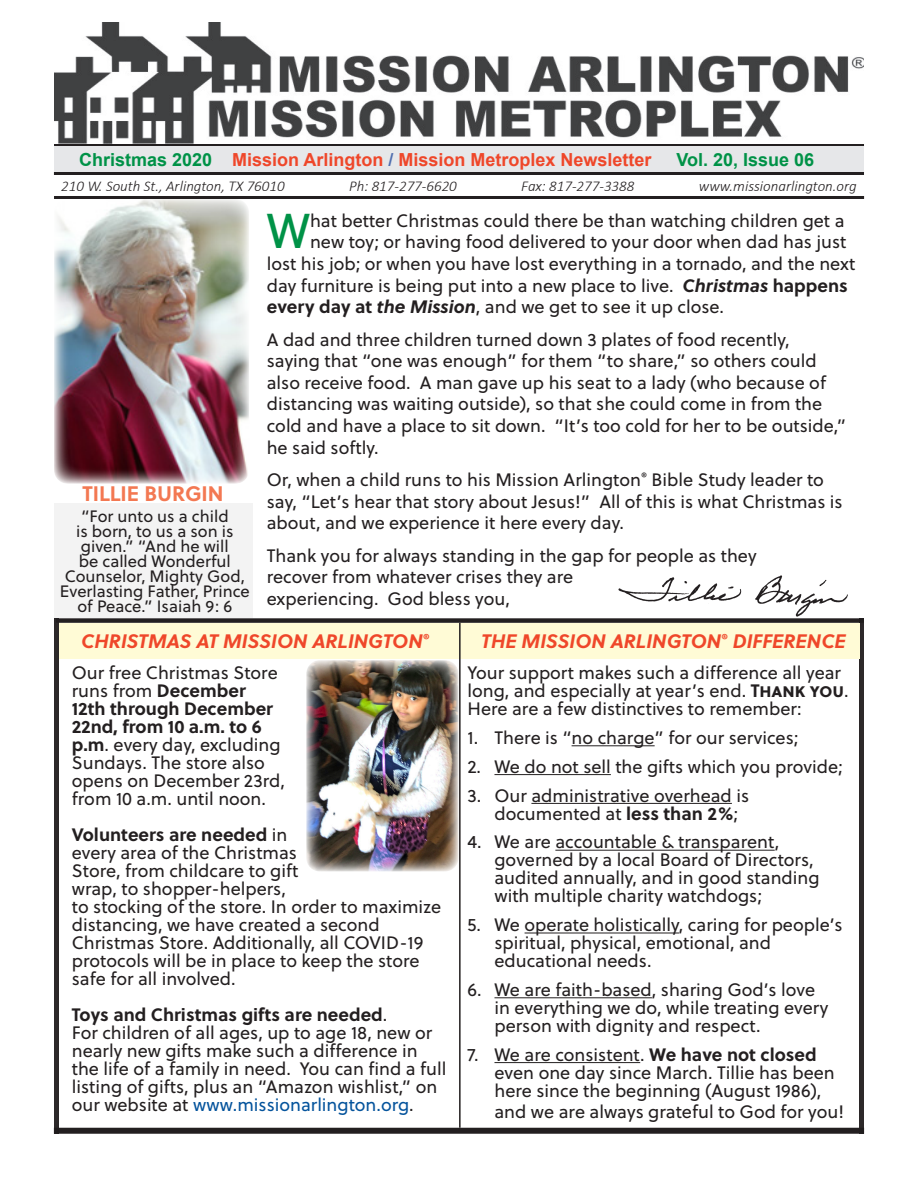
<style>
.page{position:relative;width:918px;height:1188px;background:#fff}
.page>*{position:absolute;margin:0;border:0;box-sizing:border-box;transform-origin:0 0}
.t1{font:48.9px "Soleil";color:#009247}
.t2{font:700 21px "Soleil";color:#f37852}
.t3{font:italic 700 19.5px "Soleil";color:#ef472a}
.t4{font:18px/18px "Soleil";color:#231f20}
.t5{font:700 18px "Arial";color:#ef472a}
.t6{font:700 18px "Arial";color:#009247}
.t7{font:16.5px/15px "Soleil";color:#231f20;text-align:center}
.t8{font:italic 300 15px "Calibri";color:#231f20}
.s1{color:#009247}
.s2{color:#506faf}
.s3{font-weight:700;font-style:italic}
.s4{font-weight:700}
.s5{color:#04539c}
</style>
<div class="page">
<hr style="left:54px;top:143px;width:810px;height:3px;background:#231f20">
<hr style="left:54px;top:172px;width:810px;height:3px;background:#231f20">
<div style="left:54px;top:146px;width:810px;height:26px;background:#e6e7e9"></div>
<hr style="left:54px;top:196px;width:810px;height:3px;background:#231f20">
<img style="left:54px;top:22px;width:810px;height:122px">
<div style="left:54px;top:1128px;width:810px;height:6px;background:#231f20"></div>
<div style="left:56px;top:618px;width:808px;height:5px;background:#231f20"></div>
<div style="left:58px;top:623px;width:404px;height:36px;background:#fffbd6"></div>
<div style="left:53px;top:618px;width:7px;height:516px;background:#2c2829"></div>
<div style="left:859px;top:618px;width:7px;height:516px;background:#231f20;opacity:.5"></div>
<img style="left:618px;top:575px;width:230px;height:42px">
<img style="left:54px;top:199px;width:195px;height:285px">
<div style="left:461px;top:623px;width:399px;height:36px;background:#fffbd6"></div>
<hr style="left:459px;top:623px;width:2px;height:505px;background:#231f20">
<hr style="left:572px;top:745px;width:83px;height:1px;background:#231f20">
<hr style="left:494px;top:774px;width:117px;height:1px;background:#231f20">
<hr style="left:531px;top:803px;width:201px;height:1px;background:#231f20">
<hr style="left:555px;top:850px;width:220px;height:1px;background:#231f20">
<hr style="left:525px;top:933px;width:154px;height:1px;background:#231f20">
<hr style="left:494px;top:997px;width:158px;height:1px;background:#231f20">
<hr style="left:494px;top:1062px;width:146px;height:1px;background:#231f20">
<img style="left:306px;top:660px;width:153px;height:212px">
<div style="left:54px;top:503px;width:198px;height:115px;background:#f3f3f3"></div>
<p class="t5" style="left:79px;top:147px;width:574px"><span class="s1">Christmas 2020</span> Mission Arlington <span class="s2">/</span> Mission Metroplex Newsletter</p>
<p class="t6" style="left:676px;top:147px;width:139px">Vol. 20, Issue 06</p>
<p class="t8" style="left:61px;top:177px;width:225px">210 W. South St., Arlington, TX 76010</p>
<p class="t8" style="left:349px;top:177px;width:109px">Ph: 817-277-6620</p>
<p class="t8" style="left:521px;top:177px;width:115px">Fax: 817-277-3388</p>
<p class="t8" style="left:699px;top:177px;width:159px">www.missionarlington.org</p>
<p class="t2" style="left:83px;top:478px;width:143px">TILLIE BURGIN</p>
<p class="t7" style="left:60px;top:508px;width:191px">“For unto us a child<br>is born, to us a son is given.” “And he will<br>be called Wonderful<br>Counselor, Mighty God,<br>Everlasting Father, Prince of Peace.” Isaiah 9: 6</p>
<p class="t1" style="left:267px;top:195px;width:45px">W</p>
<p class="t4" style="left:310px;top:211px;width:536px">hat better Christmas could there be than watching children get a</p>
<p class="t4" style="left:310px;top:233px;width:538px">new toy; or having food delivered to your door when dad has just</p>
<p class="t4" style="left:267px;top:254px;width:590px">lost his job; or when you have lost everything in a tornado, and the next</p>
<p class="t4" style="left:267px;top:276px;width:583px">day furniture is being put into a new place to live. <span class="s3">Christmas</span> <span class="s4">happens</span></p>
<p class="t4" style="left:267px;top:297px;width:459px"><span class="s4">every day at</span> <span class="s3">the Mission</span>, and we get to see it up close.</p>
<p class="t4" style="left:267px;top:328px;width:581px;line-height:21.6px">A dad and three children turned down 3 plates of food recently, saying that “one was enough” for them “to share,” so others could also receive food. A man gave up his seat to a lady (who because of distancing was waiting outside), so that she could come in from the cold and have a place to sit down. “It’s too cold for her to be outside,” he said softly.</p>
<p class="t4" style="left:267px;top:468px;width:578px;line-height:21.6px">Or, when a child runs to his Mission Arlington<sup>®</sup> Bible Study leader to say, “Let’s hear that story about Jesus!” All of this is what Christmas is about, and we experience it here every day.</p>
<p class="t4" style="left:267px;top:544px;width:491px;line-height:21.6px">Thank you for always standing in the gap for people as they recover from whatever crises they are<br>experiencing. God bless you,</p>
<p class="t3" style="left:81px;top:626px;width:350px">CHRISTMAS AT MISSION ARLINGTON<sup>®</sup></p>
<p class="t3" style="left:481px;top:626px;width:366px">THE MISSION ARLINGTON<sup>®</sup> DIFFERENCE</p>
<p class="t4" style="left:72px;top:663px;width:215px">Our free Christmas Store runs from <span class="s4">December<br>12th through December<br>22nd, from 10 a.m. to 6 p.m</span>. every day, excluding<br>Sundays. The store also opens on December 23rd, from 10 a.m. until noon.</p>
<p class="t4" style="left:72px;top:825px;width:371px"><span class="s4">Volunteers are needed</span> in<br>every area of the Christmas<br>Store, from childcare to gift<br>wrap, to shopper-helpers,<br>to stocking of the store. In order to maximize distancing, we have created a second Christmas Store. Additionally, all COVID-19 protocols will be in place to keep the store safe for all involved.</p>
<p class="t4" style="left:72px;top:1005px;width:376px"><span class="s4">Toys and Christmas gifts are needed</span>.<br>For children of all ages, up to age 18, new or nearly new gifts make such a difference in the life of a family in need. You can find a full listing of gifts, plus an “Amazon wishlist,” on our website at <span class="s5">www.missionarlington.org</span>.</p>
<p class="t4" style="left:467px;top:663px;width:383px">Your support makes such a difference all year long, and especially at year’s end. <span class="s4">Thank you</span>.<br>Here are a few distinctives to remember:</p>
<p class="t4" style="left:467px;top:728px;width:332px">1. There is “no charge” for our services;</p>
<p class="t4" style="left:467px;top:757px;width:377px">2. We do not sell the gifts which you provide;</p>
<p class="t4" style="left:494px;top:786px;width:256px;text-indent:-27px">3. Our administrative overhead is documented at <span class="s4">less than 2%</span>;</p>
<p class="t4" style="left:494px;top:833px;width:327px;text-indent:-27px">4. We are accountable &amp; transparent, governed by a local Board of Directors, audited annually, and in good standing with multiple charity watchdogs;</p>
<p class="t4" style="left:494px;top:915px;width:350px;text-indent:-27px">5. We operate holistically, caring for people’s spiritual, physical, emotional, and educational needs.</p>
<p class="t4" style="left:494px;top:980px;width:335px;text-indent:-27px">6. We are faith-based, sharing God’s love in everything we do, while treating every person with dignity and respect.</p>
<p class="t4" style="left:494px;top:1045px;width:342px;text-indent:-27px">7. We are consistent. <span class="s4">We have not closed </span>even one day since March. Tillie has been here since the beginning (August 1986),</p>
<p class="t4" style="left:494px;top:1103px;width:351px">and we are always grateful to God for you!</p>
</div>
